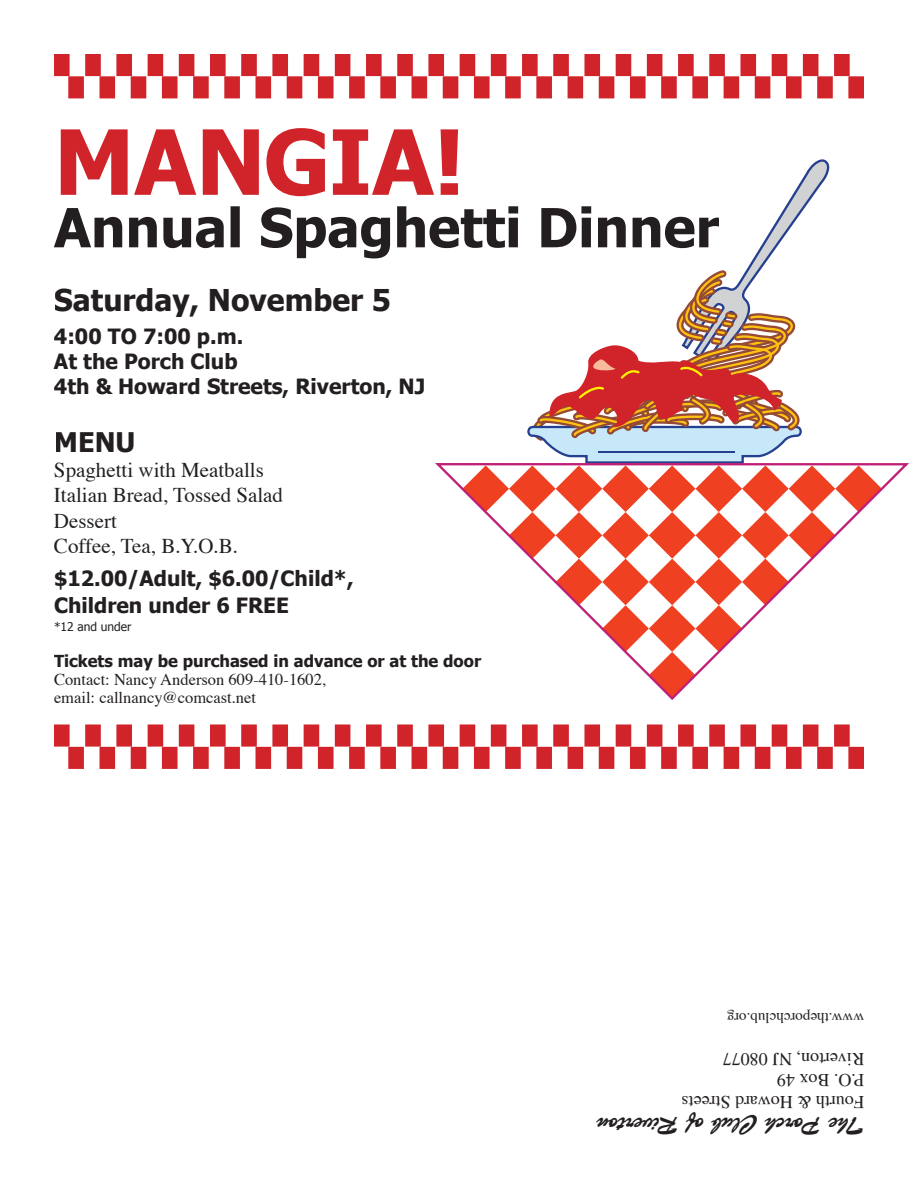
<style>
.page{position:relative;width:918px;height:1188px;background:#fff}
.page>*{position:absolute;margin:0;border:0;box-sizing:border-box;transform-origin:0 0}
.t1{font:700 90px "Tahoma";color:#d1232a}
.t2{font:700 30px "Tahoma";color:#231f20}
.t3{font:700 27px "Tahoma";color:#231f20}
.t4{font:24px "Brush Script Std";color:#231f20}
.t5{font:700 21px/25.2px "Tahoma";color:#231f20}
.t6{font:21px/25.2px "Times";color:#231f20}
.t7{font:18px/21.6px "Times";color:#231f20}
.t8{font:16.5px/18px "Times";color:#231f20}
.t9{font:700 16.5px "Tahoma";color:#231f20}
.t10{font:15px "Times";color:#231f20}
.t11{font:12px "Tahoma";color:#231f20}
</style>
<div class="page">
<svg style="left:527px;top:159px;width:303px;height:304px"></svg>
<svg style="left:435px;top:463px;width:474px;height:237px"></svg>
<svg style="left:54px;top:206px;width:665px;height:52px"></svg>
<svg style="left:54px;top:54px;width:810px;height:44px"></svg>
<svg style="left:54px;top:724px;width:810px;height:45px"></svg>
<h1 class="t1" style="left:54px;top:105px;width:412px">MANGIA!</h1>
<h2 class="t2" style="left:54px;top:281px;width:339px">Saturday, November 5</h2>
<p class="t5" style="left:54px;top:323px;width:373px">4:00 TO 7:00 p.m.<br>At the Porch Club<br>4th &amp; Howard Streets, Riverton, NJ</p>
<p class="t3" style="left:54px;top:425px;width:83px">MENU</p>
<p class="t6" style="left:54px;top:459px;width:231px">Spaghetti with Meatballs<br>Italian Bread, Tossed Salad<br>Dessert<br>Coffee, Tea, B.Y.O.B.</p>
<p class="t5" style="left:54px;top:564px;width:301px;line-height:27px">$12.00/Adult, $6.00/Child*,<br>Children under 6 FREE</p>
<p class="t11" style="left:54px;top:619px;width:79px">*12 and under</p>
<p class="t9" style="left:54px;top:651px;width:429px">Tickets may be purchased in advance or at the door</p>
<p class="t8" style="left:54px;top:671px;width:274px">Contact: Nancy Anderson 609-410-1602, email: callnancy@comcast.net</p>
<p class="t10" style="left:864px;top:1028px;width:139px;rotate:-180deg">www.theporchclub.org</p>
<p class="t7" style="left:864px;top:1112px;width:184px;rotate:-180deg">Fourth &amp; Howard Streets<br>P.O. Box 49<br>Riverton, NJ 08077</p>
<p class="t4" style="left:864px;top:1139px;width:269px;rotate:-180deg">The Porch Club of Riverton</p>
</div>
